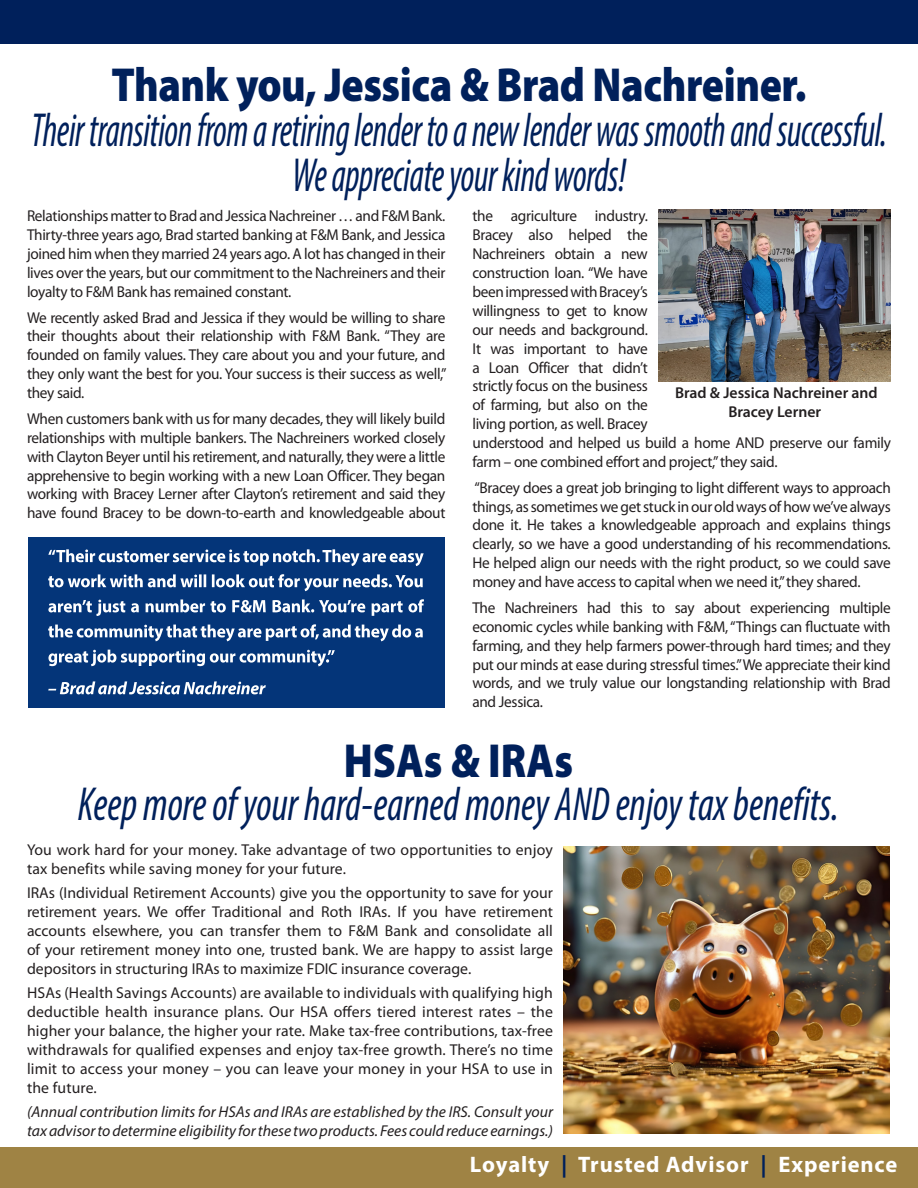
<style>
.page{position:relative;width:918px;height:1188px;background:#fff}
.page>*{position:absolute;margin:0;border:0;box-sizing:border-box;transform-origin:0 0}
.t1{font:italic condensed 48px/45px "Myriad Pro";letter-spacing:-.01em;color:#00205b;text-align:center;scale:.77 1}
.t2{font:italic condensed 48px/43.5px "Myriad Pro";letter-spacing:-.01em;color:#00205b;text-align:center;scale:.86 1}
.t3{font:900 48px "Myriad Pro";letter-spacing:-.01em;color:#00205b;scale:.86 1}
.t4{font:700 22.5px "Myriad Pro";letter-spacing:.04em;color:#fff}
.t5{font:15.75px/18.9px "Myriad Pro";letter-spacing:-.02em;color:#231f20;text-align:justify}
.t6{font:italic 15.75px/18.9px "Myriad Pro";color:#231f20}
.t7{font:15.75px/18.9px "Myriad Pro";letter-spacing:.01em;color:#231f20}
.t8{font:600 15.75px/18.9px "Myriad Pro";color:#231f20;text-align:center}
.s1{font-weight:900;font-style:normal;font-stretch:normal}
.s2{color:#00205b}
</style>
<div class="page">
<div style="left:0;top:0;width:918px;height:44px;background:#00205b"></div>
<div style="left:0;top:1148px;width:918px;height:40px;background:#9f8344"></div>
<img style="left:564px;top:847px;width:325px;height:286px">
<img style="left:659px;top:210px;width:232px;height:171px">
<div style="left:28px;top:537px;width:417px;height:170px;background:#043579"></div>
<svg style="left:48px;top:681px;width:218px;height:13px"></svg>
<svg style="left:48px;top:650px;width:287px;height:16px"></svg>
<svg style="left:48px;top:624px;width:375px;height:17px"></svg>
<svg style="left:48px;top:599px;width:376px;height:17px"></svg>
<svg style="left:48px;top:574px;width:375px;height:17px"></svg>
<svg style="left:48px;top:549px;width:376px;height:17px"></svg>
<p class="t3" style="left:112px;top:53px;width:810px">Thank you, Jessica &amp; Brad Nachreiner.</p>
<p class="t1" style="left:31px;top:107px;width:1113px">Their transition from a retiring lender to a new lender was smooth and successful.<br>We appreciate your kind words!</p>
<p class="t5" style="left:27px;top:206px;width:420px">Relationships matter to Brad and Jessica Nachreiner … and F&amp;M Bank.<br>Thirty-three years ago, Brad started banking at F&amp;M Bank, and Jessica joined him when they married 24 years ago. A lot has changed in their lives over the years, but our commitment to the Nachreiners and their loyalty to F&amp;M Bank has remained constant.</p>
<p class="t5" style="left:27px;top:308px;width:421px">We recently asked Brad and Jessica if they would be willing to share their thoughts about their relationship with F&amp;M Bank. “They are founded on family values. They care about you and your future, and they only want the best for you. Your success is their success as well,” they said.</p>
<p class="t5" style="left:27px;top:409px;width:420px">When customers bank with us for many decades, they will likely build relationships with multiple bankers. The Nachreiners worked closely with Clayton Beyer until his retirement, and naturally, they were a little apprehensive to begin working with a new Loan Officer. They began working with Bracey Lerner after Clayton’s retirement and said they have found Bracey to be down-to-earth and knowledgeable about</p>
<p class="t5" style="left:472px;top:206px;width:420px;text-align:left">the agriculture industry.<br>Bracey also helped the<br>Nachreiners obtain a new<br>construction loan. “We have<br>been impressed with Bracey’s<br>willingness to get to know<br>our needs and background.<br>It was important to have<br>a Loan Officer that didn’t<br>strictly focus on the business<br>of farming, but also on the<br>living portion, as well. Bracey<br>understood and helped us build a home AND preserve our family farm – one combined effort and project,” they said.</p>
<p class="t5" style="left:472px;top:478px;width:420px">“Bracey does a great job bringing to light different ways to approach things, as sometimes we get stuck in our old ways of how we’ve always done it. He takes a knowledgeable approach and explains things clearly, so we have a good understanding of his recommendations.<br>He helped align our needs with the right product, so we could save money and have access to capital when we need it,” they shared.</p>
<p class="t5" style="left:472px;top:598px;width:420px">The Nachreiners had this to say about experiencing multiple economic cycles while banking with F&amp;M, “Things can fluctuate with farming, and they help farmers power-through hard times; and they put our minds at ease during stressful times.” We appreciate their kind words, and we truly value our longstanding relationship with Brad and Jessica.</p>
<p class="t8" style="left:675px;top:383px;width:204px">Brad &amp; Jessica Nachreiner and<br>Bracey Lerner</p>
<p class="t2" style="left:78px;top:738px;width:886px"><span class="s1">HSAs &amp; IRAs<br></span>Keep more of your hard-earned money AND enjoy tax benefits.</p>
<p class="t7" style="left:27px;top:840px;width:527px">You work hard for your money. Take advantage of two opportunities to enjoy tax benefits while saving money for your future.</p>
<p class="t5" style="left:27px;top:884px;width:528px">IRAs (Individual Retirement Accounts) give you the opportunity to save for your retirement years. We offer Traditional and Roth IRAs. If you have retirement accounts elsewhere, you can transfer them to F&amp;M Bank and consolidate all of your retirement money into one, trusted bank. We are happy to assist large depositors in structuring IRAs to maximize FDIC insurance coverage.</p>
<p class="t5" style="left:27px;top:983px;width:528px">HSAs (Health Savings Accounts) are available to individuals with qualifying high deductible health insurance plans. Our HSA offers tiered interest rates – the higher your balance, the higher your rate. Make tax-free contributions, tax-free withdrawals for qualified expenses and enjoy tax-free growth. There’s no time limit to access your money – you can leave your money in your HSA to use in the future.</p>
<p class="t6" style="left:27px;top:1102px;width:528px">(Annual contribution limits for HSAs and IRAs are established by the IRS. Consult your tax advisor to determine eligibility for these two products. Fees could reduce earnings.)</p>
<p class="t4" style="left:470px;top:1150px;width:429px">Loyalty <span class="s2">|</span> Trusted Advisor <span class="s2">|</span> Experience</p>
</div>
